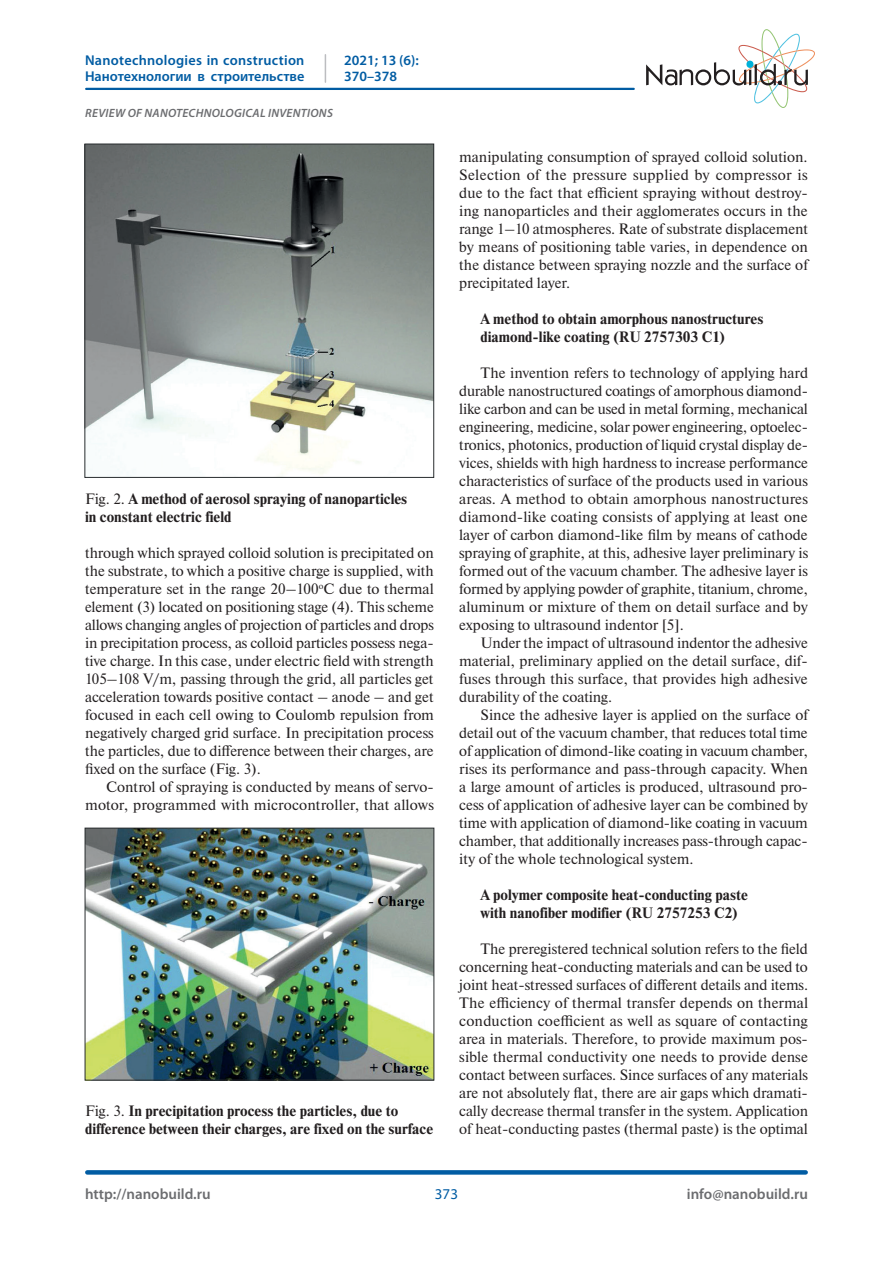
<style>
.page{position:relative;width:893px;height:1263px;background:#fff}
.page>*{position:absolute;margin:0;border:0;box-sizing:border-box;transform-origin:0 0}
.t1{font:15px/18px "Newton";color:#231f20;text-align:justify}
.t2{font:700 15px/18px "Newton";color:#231f20}
.t3{font:600 15px "Myriad Pro";color:#6c6d70}
.t4{font:15px "Myriad Pro";color:#015ca3}
.t5{font:600 14.25px/16.5px "Myriad Pro";letter-spacing:.005em;color:#015ca3}
.t6{font:italic 600 12px "Myriad Pro";letter-spacing:.02em;color:#6c6d70}
.s1{font-weight:400}
</style>
<div class="page">
<svg style="left:646px;top:29px;width:169px;height:79px"></svg>
<hr style="left:86px;top:88px;width:548px;height:2px;background:#015ca3">
<div style="left:87px;top:1170px;width:719px;height:5px;background:#015ca3"></div>
<svg style="left:325px;top:55px;width:1px;height:27px"></svg>
<img style="left:86px;top:146px;width:346px;height:330px">
<div style="left:84px;top:144px;width:350px;height:334px;border:1px solid #292d2f"></div>
<img style="left:87px;top:830px;width:345px;height:248px">
<div style="left:85px;top:828px;width:349px;height:252px;border:1px solid #292d2f"></div>
<p class="t5" style="left:85px;top:51px;width:221px">Nanotechnologies in construction<br>Нанотехнологии в строительстве</p>
<p class="t5" style="left:344px;top:51px;width:76px">2021; 13 (6):<br>370–378</p>
<p class="t6" style="left:85px;top:105px;width:249px">REVIEW OF NANOTECHNOLOGICAL INVENTIONS</p>
<p class="t2" style="left:85px;top:490px;width:324px"><span class="s1">Fig. 2.</span> A method of aerosol spraying of nanoparticles in constant electric field</p>
<p class="t1" style="left:85px;top:543px;width:350px">through which sprayed colloid solution is precipitated on the substrate, to which a positive charge is supplied, with temperature set in the range 20–100<sup>o</sup>С due to thermal element (3) located on positioning stage (4). This scheme allows changing angles of projection of particles and drops in precipitation process, as colloid particles possess nega&shy;tive charge. In this case, under electric field with strength 105–108 V/m, passing through the grid, all particles get acceleration towards positive contact – anode – and get focused in each cell owing to Coulomb repulsion from negatively charged grid surface. In precipitation process the particles, due to difference between their charges, are fixed on the surface (Fig. 3).</p>
<p class="t1" style="left:85px;top:777px;width:350px;text-align:right">Control of spraying is conducted by means of servo&shy;motor, programmed with microcontroller, that allows</p>
<p class="t2" style="left:85px;top:1102px;width:350px"><span class="s1">Fig. 3.</span> In precipitation process the particles, due to difference between their charges, are fixed on the surface</p>
<p class="t1" style="left:459px;top:147px;width:350px">manipulating consumption of sprayed colloid solution.<br>Selection of the pressure supplied by compressor is due to the fact that efficient spraying without destroy&shy;ing nanoparticles and their agglomerates occurs in the range 1–10 atmospheres. Rate of substrate displacement by means of positioning table varies, in dependence on the distance between spraying nozzle and the surface of precipitated layer.</p>
<p class="t2" style="left:480px;top:310px;width:284px">A method to obtain amorphous nanostructures diamond-like coating (RU 2757303 С1)</p>
<p class="t1" style="left:459px;top:363px;width:350px;text-indent:21px">The invention refers to technology of applying hard durable nanostructured coatings of amorphous diamond&shy;like carbon and can be used in metal forming, mechanical engineering, medicine, solar power engineering, optoelec&shy;tronics, photonics, production of liquid crystal display de&shy;vices, shields with high hardness to increase performance characteristics of surface of the products used in various areas. A method to obtain amorphous nanostructures diamond-like coating consists of applying at least one layer of carbon diamond-like film by means of cathode spraying of graphite, at this, adhesive layer preliminary is formed out of the vacuum chamber. The adhesive layer is formed by applying powder of graphite, titanium, chrome, aluminum or mixture of them on detail surface and by exposing to ultrasound indentor [5].</p>
<p class="t1" style="left:459px;top:633px;width:350px;text-indent:21px">Under the impact of ultrasound indentor the adhesive material, preliminary applied on the detail surface, dif&shy;fuses through this surface, that provides high adhesive durability of the coating.</p>
<p class="t1" style="left:459px;top:705px;width:350px;text-indent:21px">Since the adhesive layer is applied on the surface of detail out of the vacuum chamber, that reduces total time of application of dimond-like coating in vacuum chamber, rises its performance and pass-through capacity. When a large amount of articles is produced, ultrasound pro&shy;cess of application of adhesive layer can be combined by time with application of diamond-like coating in vacuum chamber, that additionally increases pass-through capac&shy;ity of the whole technological system.</p>
<p class="t2" style="left:480px;top:886px;width:269px">A polymer composite heat-conducting paste with nanofiber modifier (RU 2757253 С2)</p>
<p class="t1" style="left:459px;top:939px;width:350px;text-indent:21px">The preregistered technical solution refers to the field concerning heat-conducting materials and can be used to joint heat-stressed surfaces of different details and items.<br>The efficiency of thermal transfer depends on thermal conduction coefficient as well as square of contacting area in materials. Therefore, to provide maximum pos&shy;sible thermal conductivity one needs to provide dense contact between surfaces. Since surfaces of any materials are not absolutely flat, there are air gaps which dramati&shy;cally decrease thermal transfer in the system. Application of heat-conducting pastes (thermal paste) is the optimal</p>
<p class="t3" style="left:85px;top:1184px;width:127px">http://nanobuild.ru</p>
<p class="t3" style="left:687px;top:1184px;width:123px">info@nanobuild.ru</p>
<p class="t4" style="left:435px;top:1185px;width:25px">373</p>
</div>
